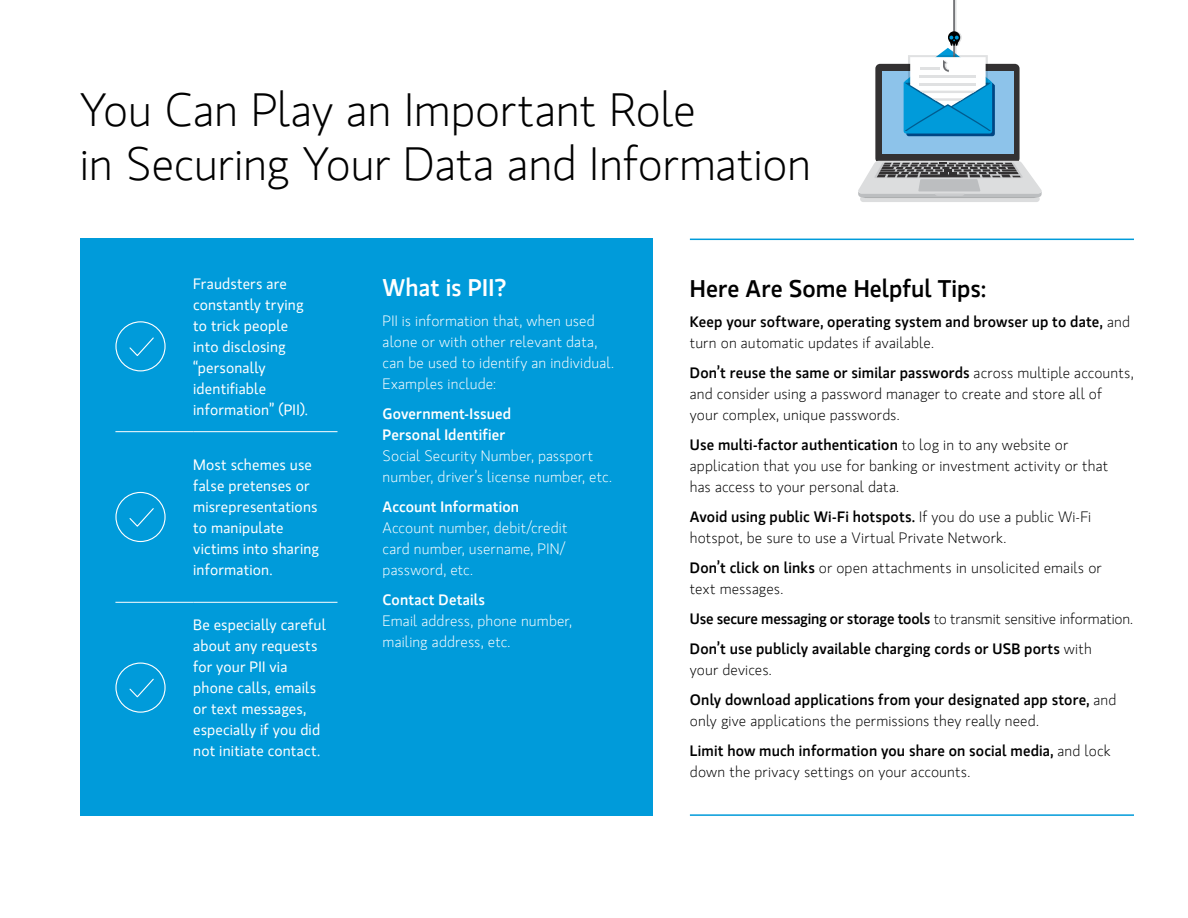
<style>
.page{position:relative;width:1188px;height:918px;background:#fff}
.page>*{position:absolute;margin:0;border:0;box-sizing:border-box;transform-origin:0 0}
.Title__31{font:300 46.5px/54px "MS Gloriola II Std";letter-spacing:-.005em;color:#000}
.Body__G-Lt__1st{font:500 24px "MS Gloriola II Std";color:#000}
.Body__G-Lt__1st-2{font:500 24px "MS Gloriola II Std";letter-spacing:.005em;color:#fff}
.Body__G-Lt__1st-3{font:300 15px/21px "MS Gloriola II Std";letter-spacing:.01em;color:#000}
.Intro_G_Base{font:15px/21px "MS Gloriola II Std";letter-spacing:.01em;color:#fff}
.Body__G-Lt__1st-4{font:300 15px/21px "MS Gloriola II Std";letter-spacing:.01em;color:#fff}
.Body__G-Lt__1st-5{font:500 15px/21px "MS Gloriola II Std";letter-spacing:.01em;color:#000}
.Body__G-Lt__1st-6{font:500 15px/21px "MS Gloriola II Std";letter-spacing:.01em;color:#fff}
.Body__G-Lt__1st-7{font:500 15px "MS Gloriola II Std";letter-spacing:-.015em;color:#000}
.s1{font-weight:300}
.s2{font-weight:500}
</style>
<div class="page">
<div style="left:80px;top:239px;width:572px;height:577px;background:#009bda"></div>
<svg style="left:858px;top:0;width:184px;height:202px"></svg>
<hr style="left:115px;top:431px;width:78px;height:1px;background:#fff">
<hr style="left:193px;top:431px;width:145px;height:1px;background:#fff">
<hr style="left:115px;top:602px;width:78px;height:1px;background:#fff">
<hr style="left:193px;top:602px;width:145px;height:1px;background:#fff">
<svg style="left:115px;top:321px;width:51px;height:51px"></svg>
<svg style="left:115px;top:491px;width:51px;height:52px"></svg>
<svg style="left:115px;top:662px;width:51px;height:51px"></svg>
<hr style="left:690px;top:239px;width:444px;height:1px;background:#009bda">
<hr style="left:690px;top:814px;width:444px;height:2px;background:#009bda">
<p class="Title__31" style="left:80px;top:82px;width:733px">You Can Play an Important Role<br>in Securing Your Data and Information</p>
<p class="Intro_G_Base" style="left:193px;top:273px;width:116px">Fraudsters are constantly trying to trick people into disclosing “personally identifiable information” (PII).</p>
<p class="Intro_G_Base" style="left:193px;top:454px;width:127px">Most schemes use false pretenses or misrepresentations to manipulate victims into sharing information.</p>
<p class="Intro_G_Base" style="left:193px;top:614px;width:134px">Be especially careful about any requests for your PII via phone calls, emails or text messages, especially if you did not initiate contact.</p>
<p class="Body__G-Lt__1st-2" style="left:383px;top:270px;width:125px">What is PII?</p>
<p class="Body__G-Lt__1st-4" style="left:383px;top:310px;width:233px">PII is information that, when used alone or with other relevant data, can be used to identify an individual.<br>Examples include:</p>
<p class="Body__G-Lt__1st-6" style="left:383px;top:402px;width:130px">Government-Issued<br>Personal Identifier</p>
<p class="Body__G-Lt__1st-4" style="left:383px;top:445px;width:231px">Social Security Number, passport number, driver’s license number, etc.</p>
<p class="Body__G-Lt__1st-6" style="left:383px;top:495px;width:138px">Account Information</p>
<p class="Body__G-Lt__1st-4" style="left:383px;top:517px;width:186px">Account number, debit/credit card number, username, PIN/ password, etc.</p>
<p class="Body__G-Lt__1st-6" style="left:383px;top:588px;width:104px">Contact Details</p>
<p class="Body__G-Lt__1st-4" style="left:383px;top:610px;width:191px">Email address, phone number, mailing address, etc.</p>
<p class="Body__G-Lt__1st" style="left:690px;top:271px;width:298px">Here Are Some Helpful Tips:</p>
<p class="Body__G-Lt__1st-5" style="left:690px;top:310px;width:442px">Keep your software, operating system and browser up to date, <span class="s1">and turn on automatic updates if available.</span></p>
<p class="Body__G-Lt__1st-3" style="left:690px;top:362px;width:445px"><span class="s2">Don’t reuse the same or similar passwords</span> across multiple accounts, and consider using a password manager to create and store all of your complex, unique passwords.</p>
<p class="Body__G-Lt__1st-3" style="left:690px;top:434px;width:420px"><span class="s2">Use multi-factor authentication</span> to log in to any website or application that you use for banking or investment activity or that has access to your personal data.</p>
<p class="Body__G-Lt__1st-3" style="left:690px;top:506px;width:403px"><span class="s2">Avoid using public Wi-Fi hotspots.</span> If you do use a public Wi-Fi hotspot, be sure to use a Virtual Private Network.</p>
<p class="Body__G-Lt__1st-3" style="left:690px;top:557px;width:413px"><span class="s2">Don’t click on links</span> or open attachments in unsolicited emails or text messages.</p>
<p class="Body__G-Lt__1st-7" style="left:690px;top:608px;width:445px">Use secure messaging or storage tools <span class="s1">to transmit sensitive information.</span></p>
<p class="Body__G-Lt__1st-5" style="left:690px;top:637px;width:403px">Don’t use publicly available charging cords or USB ports <span class="s1">with your devices.</span></p>
<p class="Body__G-Lt__1st-3" style="left:690px;top:689px;width:428px"><span class="s2">Only download applications from your designated app store,</span> and only give applications the permissions they really need.</p>
<p class="Body__G-Lt__1st-5" style="left:690px;top:739px;width:422px">Limit how much information you share on social media, <span class="s1">and lock down the privacy settings on your accounts.</span></p>
</div>
